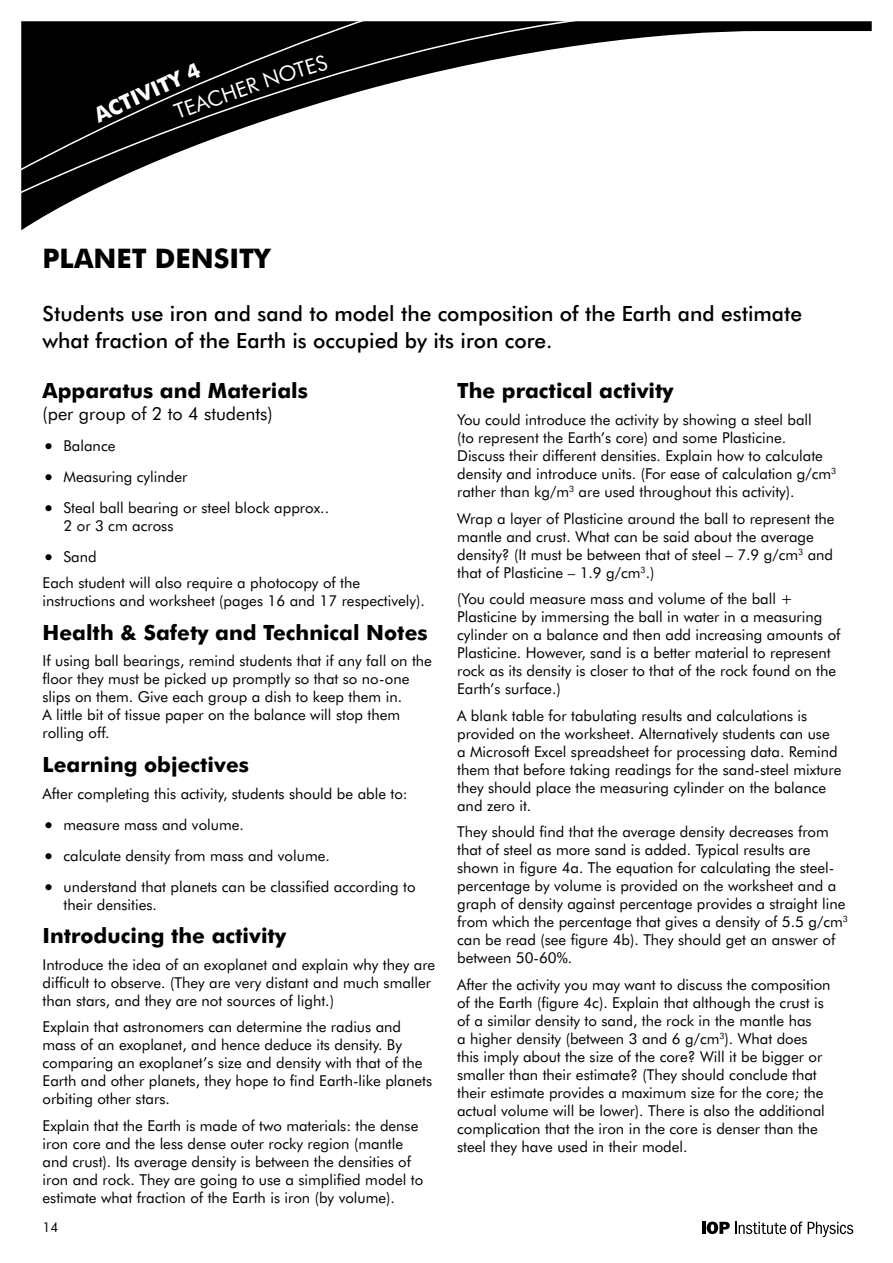
<style>
.page{position:relative;width:893px;height:1263px;background:#fff}
.page>*{position:absolute;margin:0;border:0;box-sizing:border-box;transform-origin:0 0}
.t1{font:700 27px "Futura BT";color:#000}
.t2{font:700 21px "Futura BT";color:#000}
.t3{font:500 21px/27px "Futura BT";color:#000}
.t4{font:700 21px "Futura BT";color:#fff}
.t5{font:21px "Futura BT";color:#fff}
.t6{font:18px "Futura BT";color:#000}
.t7{font:15px/18px "Futura BT";color:#000}
.t8{font:13.5px "Futura BT";color:#000}
.s1{font-size:21px}
</style>
<div class="page">
<svg style="left:702px;top:1221px;width:100px;height:13px"></svg>
<svg style="left:808px;top:1222px;width:45px;height:15px"></svg>
<svg style="left:21px;top:21px;width:851px;height:209px"></svg>
<svg style="left:21px;top:21px;width:721px;height:189px"></svg>
<div style="left:92px;top:90px;width:48px;height:33px;background:#000"></div>
<svg style="left:185px;top:63px;width:17px;height:18px"></svg>
<svg style="left:173px;top:93px;width:38px;height:26px"></svg>
<div style="left:263px;top:54px;width:65px;height:34px;background:#000"></div>
<h2 class="t4" style="left:133px;top:84px;width:48px;rotate:-24deg">VITY</h2>
<h2 class="t5" style="left:203px;top:88px;width:54px;rotate:-19deg">CHER</h2>
<h1 class="t1" style="left:43px;top:242px;width:229px">PLANET DENSITY</h1>
<h2 class="t3" style="left:43px;top:299px;width:761px">Students use iron and sand to model the composition of the Earth and estimate what fraction of the Earth is occupied by its iron core.</h2>
<h2 class="t2" style="left:43px;top:378px;width:267px">Apparatus and Materials</h2>
<p class="t6" style="left:43px;top:402px;width:232px">(per group of 2 to 4 students)</p>
<p class="t7" style="left:43px;top:436px;width:74px"><span class="s1">•</span> Balance</p>
<p class="t7" style="left:43px;top:467px;width:146px"><span class="s1">•</span> Measuring cylinder</p>
<p class="t7" style="left:64px;top:498px;width:267px;text-indent:-21px"><span class="s1">•</span> Steal ball bearing or steel block approx..<br>2 or 3 cm across</p>
<p class="t7" style="left:43px;top:543px;width:319px;line-height:26.5px"><span class="s1">•</span> Sand<br>Each student will also require a photocopy of the</p>
<p class="t7" style="left:43px;top:592px;width:384px">instructions and worksheet (pages 16 and 17 respectively).</p>
<h2 class="t2" style="left:43px;top:619px;width:387px">Health &amp; Safety and Technical Notes</h2>
<p class="t7" style="left:43px;top:652px;width:391px">If using ball bearings, remind students that if any fall on the floor they must be picked up promptly so that so no-one slips on them. Give each group a dish to keep them in.<br>A little bit of tissue paper on the balance will stop them rolling off.</p>
<h2 class="t2" style="left:43px;top:752px;width:208px">Learning objectives</h2>
<p class="t7" style="left:43px;top:784px;width:367px">After completing this activity, students should be able to:</p>
<p class="t7" style="left:43px;top:815px;width:203px"><span class="s1">•</span> measure mass and volume.</p>
<p class="t7" style="left:43px;top:846px;width:289px"><span class="s1">•</span> calculate density from mass and volume.</p>
<p class="t7" style="left:64px;top:877px;width:354px;text-indent:-21px"><span class="s1">•</span> understand that planets can be classified according to their densities.</p>
<h2 class="t2" style="left:43px;top:923px;width:245px">Introducing the activity</h2>
<p class="t7" style="left:43px;top:955px;width:394px">Introduce the idea of an exoplanet and explain why they are difficult to observe. (They are very distant and much smaller than stars, and they are not sources of light.)</p>
<p class="t7" style="left:43px;top:1018px;width:391px">Explain that astronomers can determine the radius and mass of an exoplanet, and hence deduce its density. By comparing an exoplanet’s size and density with that of the Earth and other planets, they hope to find Earth-like planets orbiting other stars.</p>
<p class="t7" style="left:43px;top:1116px;width:382px">Explain that the Earth is made of two materials: the dense iron core and the less dense outer rocky region (mantle and crust). Its average density is between the densities of iron and rock. They are going to use a simplified model to estimate what fraction of the Earth is iron (by volume).</p>
<p class="t8" style="left:43px;top:1219px;width:17px">14</p>
<h2 class="t2" style="left:457px;top:378px;width:218px">The practical activity</h2>
<p class="t7" style="left:457px;top:410px;width:381px">You could introduce the activity by showing a steel ball<br>(to represent the Earth’s core) and some Plasticine.<br>Discuss their different densities. Explain how to calculate density and introduce units. (For ease of calculation g/cm<sup>3 </sup>rather than kg/m<sup>3</sup> are used throughout this activity).</p>
<p class="t7" style="left:457px;top:509px;width:379px">Wrap a layer of Plasticine around the ball to represent the mantle and crust. What can be said about the average density? (It must be between that of steel – 7.9 g/cm<sup>3</sup> and that of Plasticine – 1.9 g/cm<sup>3</sup>.)</p>
<p class="t7" style="left:457px;top:590px;width:385px">(You could measure mass and volume of the ball + Plasticine by immersing the ball in water in a measuring cylinder on a balance and then add increasing amounts of Plasticine. However, sand is a better material to represent rock as its density is closer to that of the rock found on the Earth’s surface.)</p>
<p class="t7" style="left:457px;top:706px;width:386px">A blank table for tabulating results and calculations is provided on the worksheet. Alternatively students can use a Microsoft Excel spreadsheet for processing data. Remind them that before taking readings for the sand-steel mixture they should place the measuring cylinder on the balance and zero it.</p>
<p class="t7" style="left:457px;top:823px;width:392px">They should find that the average density decreases from that of steel as more sand is added. Typical results are shown in figure 4a. The equation for calculating the steel&shy;percentage by volume is provided on the worksheet and a graph of density against percentage provides a straight line from which the percentage that gives a density of 5.5 g/cm<sup>3 </sup>can be read (see figure 4b). They should get an answer of between 50-60%.</p>
<p class="t7" style="left:457px;top:975px;width:375px">After the activity you may want to discuss the composition of the Earth (figure 4c). Explain that although the crust is of a similar density to sand, the rock in the mantle has<br>a higher density (between 3 and 6 g/cm<sup>3</sup>). What does this imply about the size of the core? Will it be bigger or smaller than their estimate? (They should conclude that their estimate provides a maximum size for the core; the actual volume will be lower). There is also the additional complication that the iron in the core is denser than the steel they have used in their model.</p>
</div>
